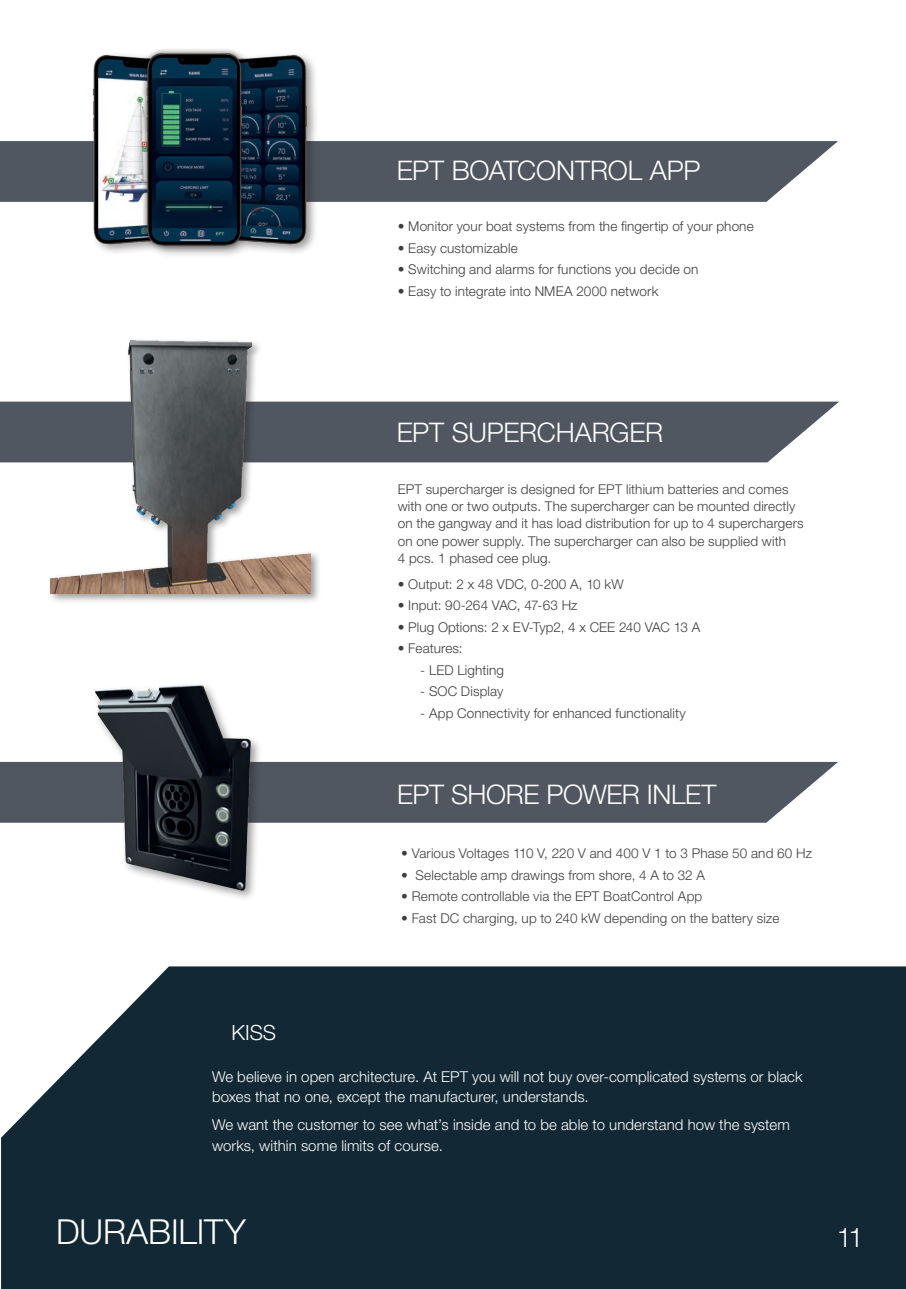
<style>
.page{position:relative;width:906px;height:1289px;background:#fff}
.page>*{position:absolute;margin:0;border:0;box-sizing:border-box;transform-origin:0 0}
.t1{font:300 34.5px "Helvetica Neue LT Std";letter-spacing:-.005em;color:#fff}
.t2{font:300 27px "Helvetica Neue LT Std";letter-spacing:-.01em;color:#fff}
.t3{font:300 27px "Helvetica Neue";color:#fff}
.t4{font:300 21px "Helvetica Neue LT Std";color:#fff}
.t5{font:300 15px/19.5px "Helvetica Neue LT Std";letter-spacing:.005em;color:#fff}
.t6{font:300 13.5px/17.2px "Helvetica Neue LT Std";letter-spacing:.01em;color:#3e3e3f}
</style>
<div class="page">
<div style="left:1px;top:966px;width:905px;height:322px;background:#122935"></div>
<svg style="left:0;top:141px;width:838px;height:61px;background:#5a616a"></svg>
<div style="left:90px;top:46px;width:229px;height:215px;background:#231f20;opacity:.45"></div>
<img style="left:94px;top:47px;width:213px;height:204px">
<svg style="left:0;top:401px;width:839px;height:61px;background:#5c626c"></svg>
<div style="left:0;top:762px;width:838px;height:60px;background:#505761"></div>
<div style="left:47px;top:337px;width:275px;height:267px;background:#231f20;opacity:.45"></div>
<img style="left:50px;top:337px;width:260px;height:256px">
<img style="left:44px;top:684px;width:269px;height:214px">
<h2 class="t2" style="left:397px;top:154px;width:305px">EPT BOATCONTROL APP</h2>
<p class="t6" style="left:398px;top:217px;width:357px">• Monitor your boat systems from the fingertip of your phone</p>
<p class="t6" style="left:398px;top:239px;width:122px">• Easy customizable</p>
<p class="t6" style="left:398px;top:260px;width:302px">• Switching and alarms for functions you decide on</p>
<p class="t6" style="left:398px;top:282px;width:262px">• Easy to integrate into NMEA 2000 network</p>
<h2 class="t2" style="left:397px;top:415px;width:268px">EPT SUPERCHARGER</h2>
<p class="t6" style="left:398px;top:480px;width:407px">EPT supercharger is designed for EPT lithium batteries and comes with one or two outputs. The supercharger can be mounted directly on the gangway and it has load distribution for up to 4 superchargers on one power supply. The supercharger can also be supplied with<br>4 pcs. 1 phased cee plug.</p>
<p class="t6" style="left:398px;top:575px;width:227px">• Output: 2 x 48 VDC, 0-200 A, 10 kW</p>
<p class="t6" style="left:398px;top:596px;width:181px">• Input: 90-264 VAC, 47-63 Hz</p>
<p class="t6" style="left:398px;top:618px;width:304px">• Plug Options: 2 x EV-Typ2, 4 x CEE 240 VAC 13 A</p>
<p class="t6" style="left:398px;top:639px;width:66px">• Features:</p>
<p class="t6" style="left:420px;top:661px;width:85px">- LED Lighting</p>
<p class="t6" style="left:420px;top:682px;width:85px">- SOC Display</p>
<p class="t6" style="left:420px;top:704px;width:267px">- App Connectivity for enhanced functionality</p>
<h2 class="t2" style="left:397px;top:777px;width:321px">EPT SHORE POWER INLET</h2>
<p class="t6" style="left:401px;top:844px;width:412px">• Various Voltages 110 V, 220 V and 400 V 1 to 3 Phase 50 and 60 Hz</p>
<p class="t6" style="left:401px;top:866px;width:305px">• Selectable amp drawings from shore, 4 A to 32 A</p>
<p class="t6" style="left:401px;top:887px;width:302px">• Remote controllable via the EPT BoatControl App</p>
<p class="t6" style="left:401px;top:909px;width:379px">• Fast DC charging, up to 240 kW depending on the battery size</p>
<h3 class="t4" style="left:231px;top:1019px;width:46px">KISS</h3>
<p class="t5" style="left:212px;top:1066px;width:592px">We believe in open architecture. At EPT you will not buy over-complicated systems or black boxes that no one, except the manufacturer, understands.</p>
<p class="t5" style="left:212px;top:1113px;width:579px;line-height:21px">We want the customer to see what’s inside and to be able to understand how the system works, within some limits of course.</p>
<h1 class="t1" style="left:56px;top:1210px;width:191px">DURABILITY</h1>
<h2 class="t3" style="left:836px;top:1221px;width:28px">11</h2>
</div>
